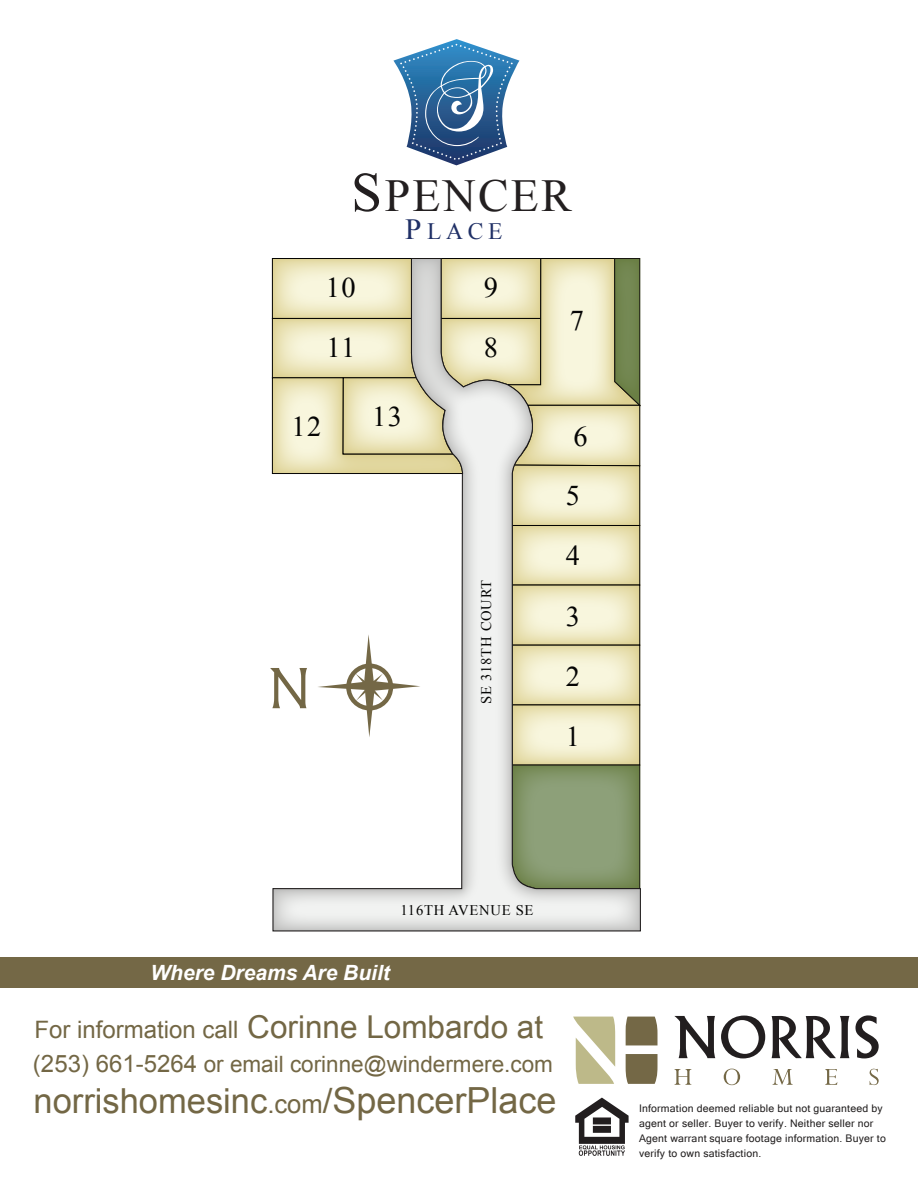
<style>
.page{position:relative;width:918px;height:1188px;background:#fff}
.page>*{position:absolute;margin:0;border:0;box-sizing:border-box;transform-origin:0 0}
.t1{font:97.95px "Flaemische Kanzleischrift";color:#fff}
.t2{font:300 53.1px "Flareserif 821 BT";color:#736745}
.t3{font:45.75px "Iskoola Pota";letter-spacing:.05em;color:#231f20}
.t4{font:34.5px "Arial";color:#736745}
.t5{font:28.5px "Times New Roman";letter-spacing:.05em;color:#050504}
.t6{font:24px "Arial";color:#736745}
.t7{font:23.4px "Iskoola Pota";color:#203066}
.t8{font:22.5px "Arial";color:#736745}
.t9{font:italic 700 21px "Arial";color:#fff}
.t10{font:14.7px "Times New Roman";letter-spacing:.05em;color:#050504}
.t11{font:10.5px/15px "Microsoft Sans Serif";letter-spacing:.02em;color:#211e1e}
.s1{font-size:55.65px}
.s2{font-size:29.25px}
.s3{font-size:31.5px}
.s4{font-size:24px}
.s5{font-size:25.5px}
.s6{font-size:34.95px}
.s7{font-size:36px}
</style>
<div class="page">
<div style="left:0;top:957px;width:918px;height:31px;background:#746846"></div>
<svg style="left:674px;top:1016px;width:41px;height:42px"></svg>
<svg style="left:721px;top:1016px;width:44px;height:42px"></svg>
<svg style="left:772px;top:1016px;width:77px;height:42px"></svg>
<svg style="left:855px;top:1015px;width:24px;height:43px"></svg>
<svg style="left:674px;top:1069px;width:18px;height:16px"></svg>
<svg style="left:724px;top:1069px;width:16px;height:16px"></svg>
<svg style="left:772px;top:1069px;width:21px;height:16px"></svg>
<svg style="left:825px;top:1069px;width:12px;height:16px"></svg>
<svg style="left:870px;top:1069px;width:9px;height:16px"></svg>
<svg style="left:626px;top:1017px;width:32px;height:67px;background:#8a8063"></svg>
<svg style="left:573px;top:1017px;width:42px;height:67px"></svg>
<svg style="left:575px;top:1098px;width:54px;height:58px"></svg>
<svg style="left:393px;top:39px;width:126px;height:126px"></svg>
<svg style="left:273px;top:258px;width:368px;height:673px"></svg>
<h1 class="t1" style="left:425px;top:32px;width:71px">S</h1>
<h3 class="t3" style="left:351px;top:169px;width:222px"><span class="s1">S</span>PENCER</h3>
<h3 class="t7" style="left:405px;top:218px;width:99px"><span class="s2">P</span>LACE</h3>
<h3 class="t5" style="left:326px;top:268px;width:31px">10</h3>
<h3 class="t5" style="left:484px;top:268px;width:16px">9</h3>
<h3 class="t5" style="left:326px;top:328px;width:30px">11</h3>
<h3 class="t5" style="left:291px;top:406px;width:31px">12</h3>
<h3 class="t5" style="left:372px;top:396px;width:31px">13</h3>
<h2 class="t2" style="left:269px;top:655px;width:43px">N</h2>
<h3 class="t5" style="left:484px;top:328px;width:16px">8</h3>
<h3 class="t10" style="left:476px;top:704px;width:126px;rotate:-90deg">SE 318TH COURT</h3>
<h3 class="t5" style="left:570px;top:301px;width:16px">7</h3>
<h3 class="t5" style="left:573px;top:416px;width:16px">6</h3>
<h3 class="t5" style="left:566px;top:476px;width:16px">5</h3>
<h3 class="t5" style="left:566px;top:535px;width:16px">4</h3>
<h3 class="t5" style="left:566px;top:596px;width:16px">3</h3>
<h3 class="t5" style="left:566px;top:656px;width:16px">2</h3>
<h3 class="t5" style="left:566px;top:717px;width:16px">1</h3>
<h3 class="t10" style="left:400px;top:900px;width:135px">116TH AVENUE SE</h3>
<h3 class="t9" style="left:150px;top:959px;width:241px">Where Dreams Are Built</h3>
<h3 class="t6" style="left:34px;top:1013px;width:510px">For information call <span class="s3">Corinne Lombardo at</span></h3>
<h3 class="t8" style="left:33px;top:1049px;width:521px"><span class="s4">(253) 661-5264</span> or email corinne@windermere.com</h3>
<h3 class="t4" style="left:33px;top:1077px;width:525px">norrishomesinc<span class="s5">.com</span><span class="s6">/</span><span class="s7">SpencerPlace</span></h3>
<p class="t11" style="left:639px;top:1100px;width:248px">Information deemed reliable but not guaranteed by agent or seller. Buyer to verify. Neither seller nor Agent warrant square footage information. Buyer to verify to own satisfaction.</p>
</div>
